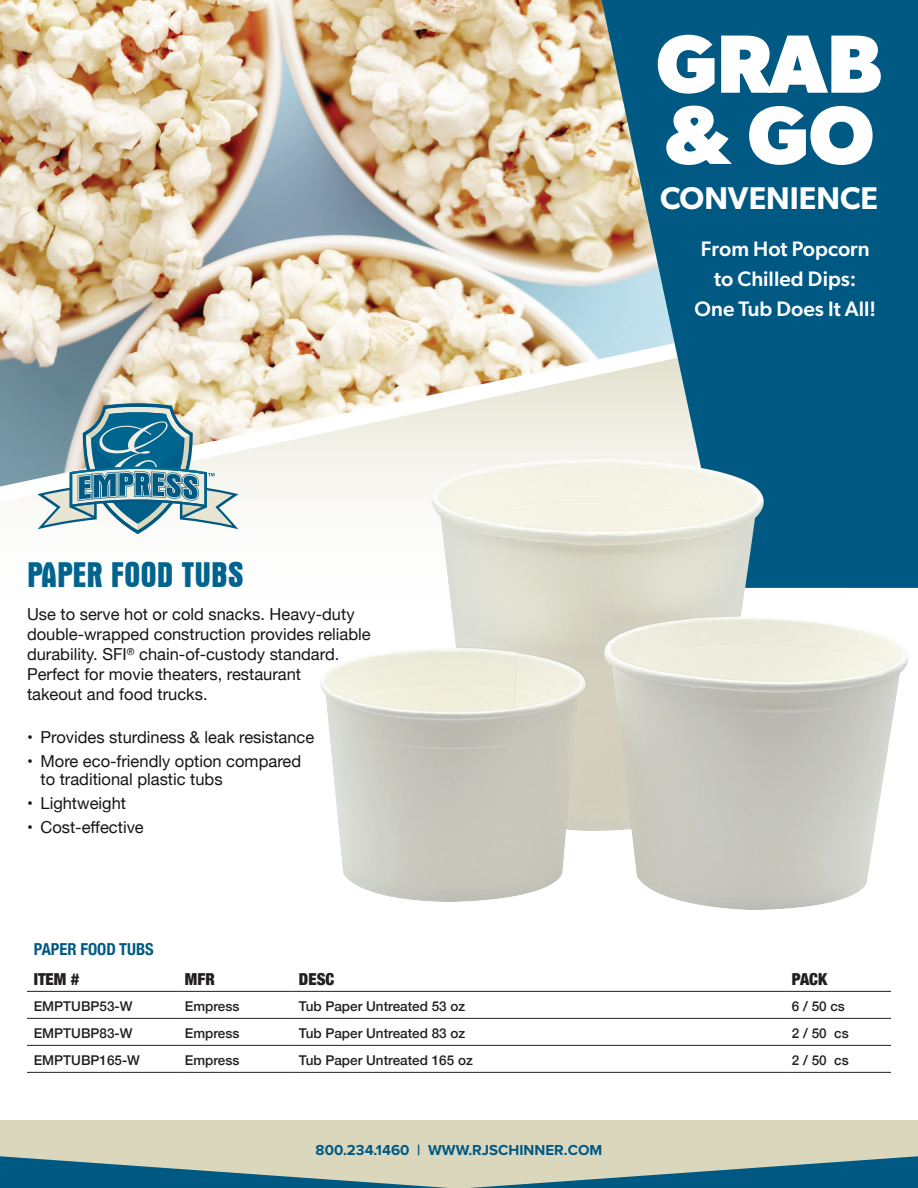
<style>
.page{position:relative;width:918px;height:1188px;background:#fff}
.page>*{position:absolute;margin:0;border:0;box-sizing:border-box;transform-origin:0 0}
.t1{font:700 82.8px/71.2px "Gibson";letter-spacing:-.005em;color:#fff}
.t2{font:700 condensed 36px "Aurora BT";color:#00648e}
.t3{font:600 31.5px "Gibson";color:#fff}
.t4{font:500 21px/30px "Gibson";color:#fff;text-align:center}
.t5{font:16.5px/19.8px "Helvetica Neue";color:#161616}
.t6{font:900 condensed 16.5px "Helvetica Neue";color:#231f20}
.t7{font:700 condensed 16.5px "Helvetica Neue";color:#005983}
.t8{font:700 15px "Proxima Nova";color:#005983}
.t9{font:500 13.5px "Helvetica Neue";color:#231f20}
</style>
<div class="page">
<svg style="left:0;top:0;width:602px;height:501px;background:#d8cab4"></svg>
<svg style="left:602px;top:0;width:316px;height:445px;background:#206c8d"></svg>
<svg style="left:37px;top:403px;width:202px;height:131px"></svg>
<hr style="left:27px;top:991px;width:151px;height:1px;background:#231f20">
<hr style="left:178px;top:991px;width:114px;height:1px;background:#231f20">
<hr style="left:292px;top:991px;width:493px;height:1px;background:#231f20">
<hr style="left:785px;top:991px;width:106px;height:1px;background:#231f20">
<hr style="left:27px;top:1018px;width:151px;height:1px;background:#231f20">
<hr style="left:178px;top:1018px;width:114px;height:1px;background:#231f20">
<hr style="left:292px;top:1018px;width:493px;height:1px;background:#231f20">
<hr style="left:785px;top:1018px;width:106px;height:1px;background:#231f20">
<hr style="left:27px;top:1045px;width:151px;height:1px;background:#231f20">
<hr style="left:178px;top:1045px;width:114px;height:1px;background:#231f20">
<hr style="left:292px;top:1045px;width:493px;height:1px;background:#231f20">
<hr style="left:785px;top:1045px;width:106px;height:1px;background:#231f20">
<hr style="left:27px;top:1072px;width:151px;height:1px;background:#231f20">
<hr style="left:178px;top:1072px;width:114px;height:1px;background:#231f20">
<hr style="left:292px;top:1072px;width:493px;height:1px;background:#231f20">
<hr style="left:785px;top:1072px;width:106px;height:1px;background:#231f20">
<div style="left:0;top:1121px;width:918px;height:67px;background:#dad7bd"></div>
<svg style="left:0;top:1156px;width:448px;height:32px"></svg>
<svg style="left:470px;top:1156px;width:448px;height:32px"></svg>
<img style="left:304px;top:445px;width:614px;height:465px">
<h1 class="t1" style="left:656px;top:26px;width:227px">GRAB &amp; GO</h1>
<h3 class="t3" style="left:660px;top:179px;width:219px">CONVENIENCE</h3>
<h2 class="t2" style="left:27px;top:554px;width:219px">PAPER FOOD TUBS</h2>
<p class="t5" style="left:27px;top:606px;width:345px">Use to serve hot or cold snacks. Heavy-duty double-wrapped construction provides reliable durability. SFI<sup>®</sup> chain-of-custody standard.<br>Perfect for movie theaters, restaurant<br>takeout and food trucks.</p>
<p class="t5" style="left:27px;top:728px;width:289px">• Provides sturdiness &amp; leak resistance</p>
<p class="t5" style="left:41px;top:753px;width:262px;line-height:18px;text-indent:-13px">• More eco-friendly option compared to traditional plastic tubs</p>
<p class="t5" style="left:27px;top:794px;width:101px">• Lightweight</p>
<p class="t5" style="left:27px;top:818px;width:118px">• Cost-effective</p>
<p class="t4" style="left:695px;top:234px;width:183px">From Hot Popcorn to Chilled Dips:<br>One Tub Does It All!</p>
<p class="t7" style="left:34px;top:936px;width:122px">PAPER FOOD TUBS</p>
<p class="t6" style="left:34px;top:965px;width:47px">ITEM #</p>
<p class="t6" style="left:185px;top:965px;width:31px">MFR</p>
<p class="t6" style="left:299px;top:965px;width:37px">DESC</p>
<p class="t6" style="left:792px;top:965px;width:37px">PACK</p>
<p class="t9" style="left:34px;top:996px;width:100px">EMPTUBP53-W</p>
<p class="t9" style="left:185px;top:996px;width:56px">Empress</p>
<p class="t9" style="left:299px;top:996px;width:168px">Tub Paper Untreated 53 oz</p>
<p class="t9" style="left:792px;top:996px;width:55px">6 / 50 cs</p>
<p class="t9" style="left:34px;top:1023px;width:100px">EMPTUBP83-W</p>
<p class="t9" style="left:185px;top:1023px;width:56px">Empress</p>
<p class="t9" style="left:299px;top:1023px;width:168px">Tub Paper Untreated 83 oz</p>
<p class="t9" style="left:792px;top:1023px;width:58px">2 / 50 cs</p>
<p class="t9" style="left:34px;top:1050px;width:108px">EMPTUBP165-W</p>
<p class="t9" style="left:185px;top:1050px;width:56px">Empress</p>
<p class="t9" style="left:299px;top:1050px;width:175px">Tub Paper Untreated 165 oz</p>
<p class="t9" style="left:792px;top:1050px;width:58px">2 / 50 cs</p>
<p class="t8" style="left:316px;top:1139px;width:288px">800.234.1460 | WWW.RJSCHINNER.COM</p>
</div>
